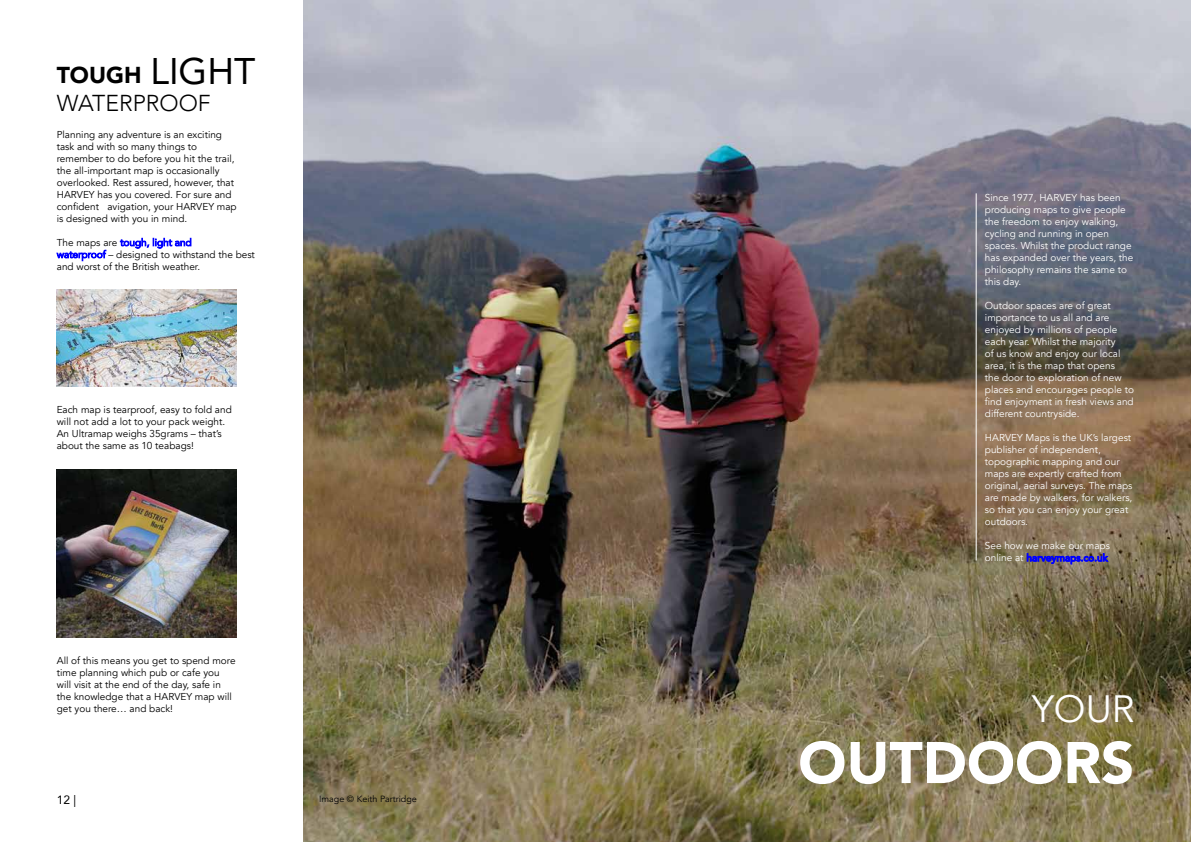
<style>
.page{position:relative;width:1191px;height:842px;background:#fff}
.page>*{position:absolute;margin:0;border:0;box-sizing:border-box;transform-origin:0 0}
.t1{font:900 58px "Avenir";color:#fff}
.t2{font:38px "Avenir";color:#fff}
.t3{font:300 23px/28.3px "Avenir";color:#000}
.t4{font:12px "Avenir";color:#000}
.t5{font:10px/12px "Avenir";color:#fff}
.t6{font:10px/12px "Avenir";color:#000}
.t7{font:9px "Avenir";color:#020203}
.s1{font-weight:900}
.s2{font-weight:400;font-size:37px}
.s3{color:#00f}
.s4{font-weight:500;color:#00f}
</style>
<div class="page">
<img style="left:303px;top:0;width:888px;height:842px">
<img style="left:57px;top:289px;width:180px;height:97px">
<img style="left:57px;top:469px;width:180px;height:169px">
<hr style="left:976px;top:193px;width:1px;height:367px;background:#fff">
<h3 class="t3" style="left:57px;top:61px;width:200px"><span class="s1">TOUGH</span> <span class="s2">LIGHT<br></span>WATERPROOF</h3>
<p class="t6" style="left:57px;top:129px;width:181px">Planning any adventure is an exciting task and with so many things to remember to do before you hit the trail, the all-important map is occasionally overlooked. Rest assured, however, that HARVEY has you covered. For sure and confident avigation, your HARVEY map is designed with you in mind.</p>
<p class="t6" style="left:57px;top:237px;width:200px">The maps are <span class="s3">tough, light and<br>waterproof</span> – designed to withstand the best and worst of the British weather.</p>
<p class="t6" style="left:57px;top:404px;width:177px">Each map is tearproof, easy to fold and will not add a lot to your pack weight.<br>An Ultramap weighs 35grams – that’s about the same as 10 teabags!</p>
<p class="t6" style="left:57px;top:655px;width:180px">All of this means you get to spend more time planning which pub or cafe you will visit at the end of the day, safe in the knowledge that a HARVEY map will get you there… and back!</p>
<p class="t4" style="left:57px;top:790px;width:21px">12 |</p>
<p class="t7" style="left:319px;top:794px;width:99px">Image © Keith Partridge</p>
<p class="t5" style="left:985px;top:192px;width:150px">Since 1977, HARVEY has been producing maps to give people the freedom to enjoy walking, cycling and running in open spaces. Whilst the product range has expanded over the years, the philosophy remains the same to this day.</p>
<p class="t5" style="left:985px;top:300px;width:151px">Outdoor spaces are of great importance to us all and are enjoyed by millions of people each year. Whilst the majority<br>of us know and enjoy our local area, it is the map that opens<br>the door to exploration of new places and encourages people to find enjoyment in fresh views and different countryside.</p>
<p class="t5" style="left:985px;top:432px;width:149px">HARVEY Maps is the UK’s largest publisher of independent, topographic mapping and our maps are expertly crafted from original, aerial surveys. The maps are made by walkers, for walkers, so that you can enjoy your great outdoors.</p>
<p class="t5" style="left:985px;top:540px;width:127px">See how we make our maps online at <span class="s4">harveymaps.co.uk</span></p>
<h2 class="t2" style="left:1032px;top:686px;width:104px">YOUR</h2>
<h1 class="t1" style="left:798px;top:713px;width:337px">OUTDOORS</h1>
</div>
